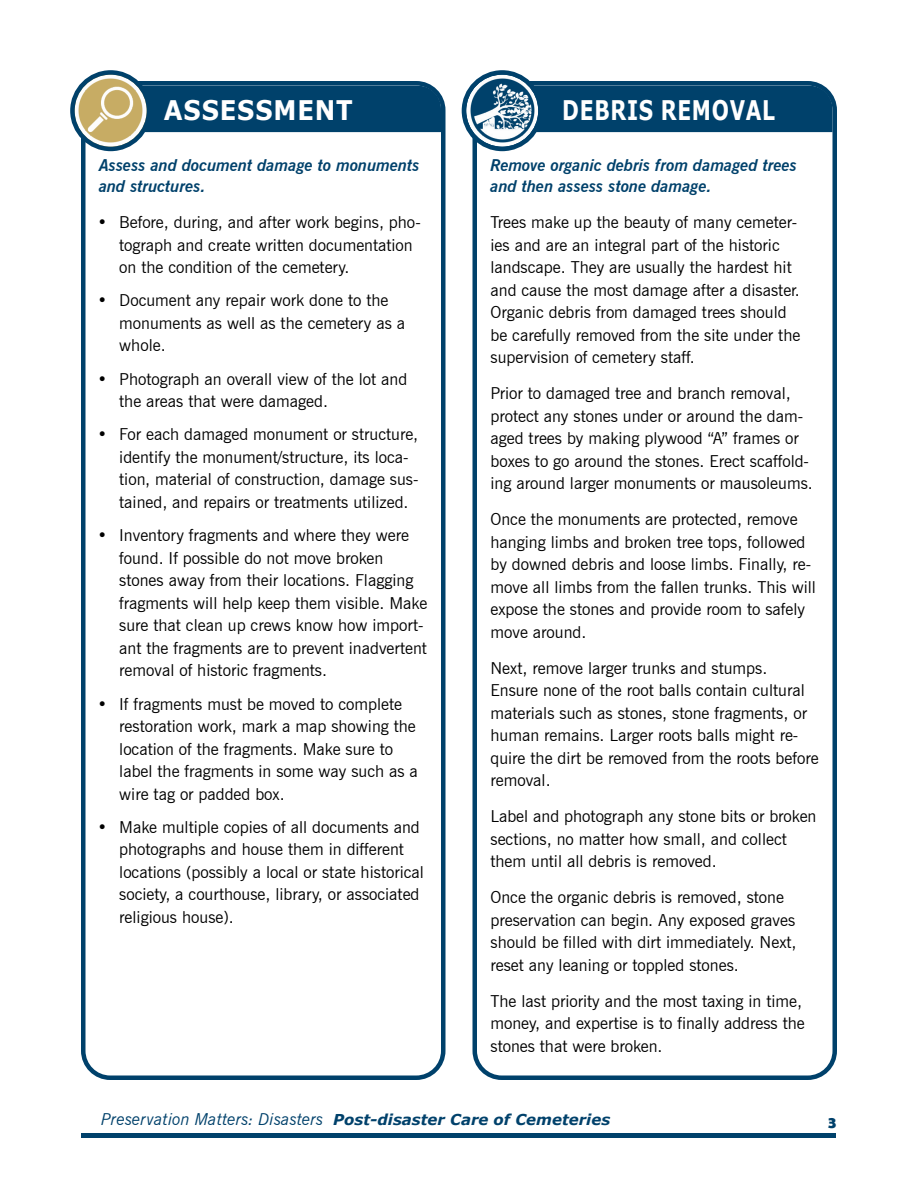
<style>
.page{position:relative;width:918px;height:1188px;background:#fff}
.page>*{position:absolute;margin:0;border:0;box-sizing:border-box;transform-origin:0 0}
.Heading_Condensed_75{font:700 27px "Verdana";letter-spacing:.035em;color:#fff;scale:.75 1}
.Heading{font:700 27px "Verdana";letter-spacing:.035em;color:#fff;scale:.9 1}
.Body{font:16.5px/22.5px "News Gothic BT";color:#000}
.Bullet_List_1st_Leve{font:16.5px/22.5px "News Gothic BT";color:#000}
.Intro_Sentence{font:italic 700 16.5px/21px "News Gothic BT";color:#00416b}
.t1{font:italic 16.5px "News Gothic BT";color:#00416b}
.t2{font:700 16.5px "Berlin Sans FB Demi";color:#00416b}
.s1{font-family:"Verdana";font-weight:700;font-size:15px}
</style>
<div class="page">
<hr style="left:82px;top:1133px;width:754px;height:4px;background:#00416b">
<div style="left:532px;top:86px;width:300px;height:46px;background:#00416b"></div>
<div style="left:472px;top:81px;width:365px;height:999px;border:4px solid #00416b;border-radius:27px"></div>
<div style="left:464px;top:72px;width:76px;height:77px;background:#00416b;border-radius:50%"></div>
<img style="left:466px;top:75px;width:72px;height:72px;border-radius:36px">
<div style="left:462px;top:70px;width:81px;height:81px;border:4px solid #00416b;border-radius:50%"></div>
<div style="left:141px;top:86px;width:300px;height:46px;background:#00416b"></div>
<div style="left:81px;top:81px;width:365px;height:999px;border:4px solid #00416b;border-radius:27px"></div>
<svg style="left:72px;top:72px;width:77px;height:77px"></svg>
<img style="left:75px;top:75px;width:72px;height:72px;border-radius:36px">
<div style="left:70px;top:70px;width:81px;height:81px;border:4px solid #00416b;border-radius:50%"></div>
<h3 class="Heading" style="left:164px;top:91px;width:211px">ASSESSMENT</h3>
<p class="Intro_Sentence" style="left:99px;top:155px;width:322px">Assess and document damage to monuments and structures.</p>
<p class="Bullet_List_1st_Leve" style="left:119px;top:211px;width:303px;text-indent:-22px">• Before, during, and after work begins, pho&shy;tograph and create written documentation on the condition of the cemetery.</p>
<p class="Bullet_List_1st_Leve" style="left:119px;top:289px;width:287px;text-indent:-22px">• Document any repair work done to the monuments as well as the cemetery as a whole.</p>
<p class="Bullet_List_1st_Leve" style="left:119px;top:367px;width:290px;text-indent:-22px">• Photograph an overall view of the lot and the areas that were damaged.</p>
<p class="Bullet_List_1st_Leve" style="left:119px;top:423px;width:301px;text-indent:-22px">• For each damaged monument or structure, identify the monument/structure, its loca&shy;tion, material of construction, damage sus&shy;tained, and repairs or treatments utilized.</p>
<p class="Bullet_List_1st_Leve" style="left:119px;top:524px;width:310px;text-indent:-22px">• Inventory fragments and where they were found. If possible do not move broken stones away from their locations. Flagging fragments will help keep them visible. Make sure that clean up crews know how import&shy;ant the fragments are to prevent inadvertent removal of historic fragments.</p>
<p class="Bullet_List_1st_Leve" style="left:119px;top:692px;width:300px;text-indent:-22px">• If fragments must be moved to complete restoration work, mark a map showing the location of the fragments. Make sure to label the fragments in some way such as a wire tag or padded box.</p>
<p class="Bullet_List_1st_Leve" style="left:119px;top:816px;width:306px;text-indent:-22px">• Make multiple copies of all documents and photographs and house them in different locations (possibly a local or state historical society, a courthouse, library, or associated religious house).</p>
<p class="Heading_Condensed_75" style="left:562px;top:91px;width:285px">DEBRIS REMOVAL</p>
<p class="Intro_Sentence" style="left:490px;top:155px;width:308px">Remove organic debris from damaged trees and then assess stone damage.</p>
<p class="Body" style="left:490px;top:211px;width:311px">Trees make up the beauty of many cemeter&shy;ies and are an integral part of the historic landscape. They are usually the hardest hit and cause the most damage after a disaster.<br>Organic debris from damaged trees should be carefully removed from the site under the supervision of cemetery staff.</p>
<p class="Body" style="left:490px;top:382px;width:324px">Prior to damaged tree and branch removal, protect any stones under or around the dam&shy;aged trees by making plywood “A” frames or boxes to go around the stones. Erect scaffold&shy;ing around larger monuments or mausoleums.</p>
<p class="Body" style="left:490px;top:508px;width:327px">Once the monuments are protected, remove hanging limbs and broken tree tops, followed by downed debris and loose limbs. Finally, re&shy;move all limbs from the fallen trunks. This will expose the stones and provide room to safely move around.</p>
<p class="Body" style="left:490px;top:656px;width:330px">Next, remove larger trunks and stumps.<br>Ensure none of the root balls contain cultural materials such as stones, stone fragments, or human remains. Larger roots balls might re&shy;quire the dirt be removed from the roots before removal.</p>
<p class="Body" style="left:490px;top:805px;width:327px">Label and photograph any stone bits or broken sections, no matter how small, and collect them until all debris is removed.</p>
<p class="Body" style="left:490px;top:886px;width:308px">Once the organic debris is removed, stone preservation can begin. Any exposed graves should be filled with dirt immediately. Next, reset any leaning or toppled stones.</p>
<p class="Body" style="left:490px;top:989px;width:316px">The last priority and the most taxing in time, money, and expertise is to finally address the stones that were broken.</p>
<p class="t1" style="left:101px;top:1110px;width:511px">Preservation Matters: Disasters <span class="s1">Post-disaster Care of Cemeteries</span></p>
<p class="t2" style="left:828px;top:1113px;width:10px">3</p>
</div>
